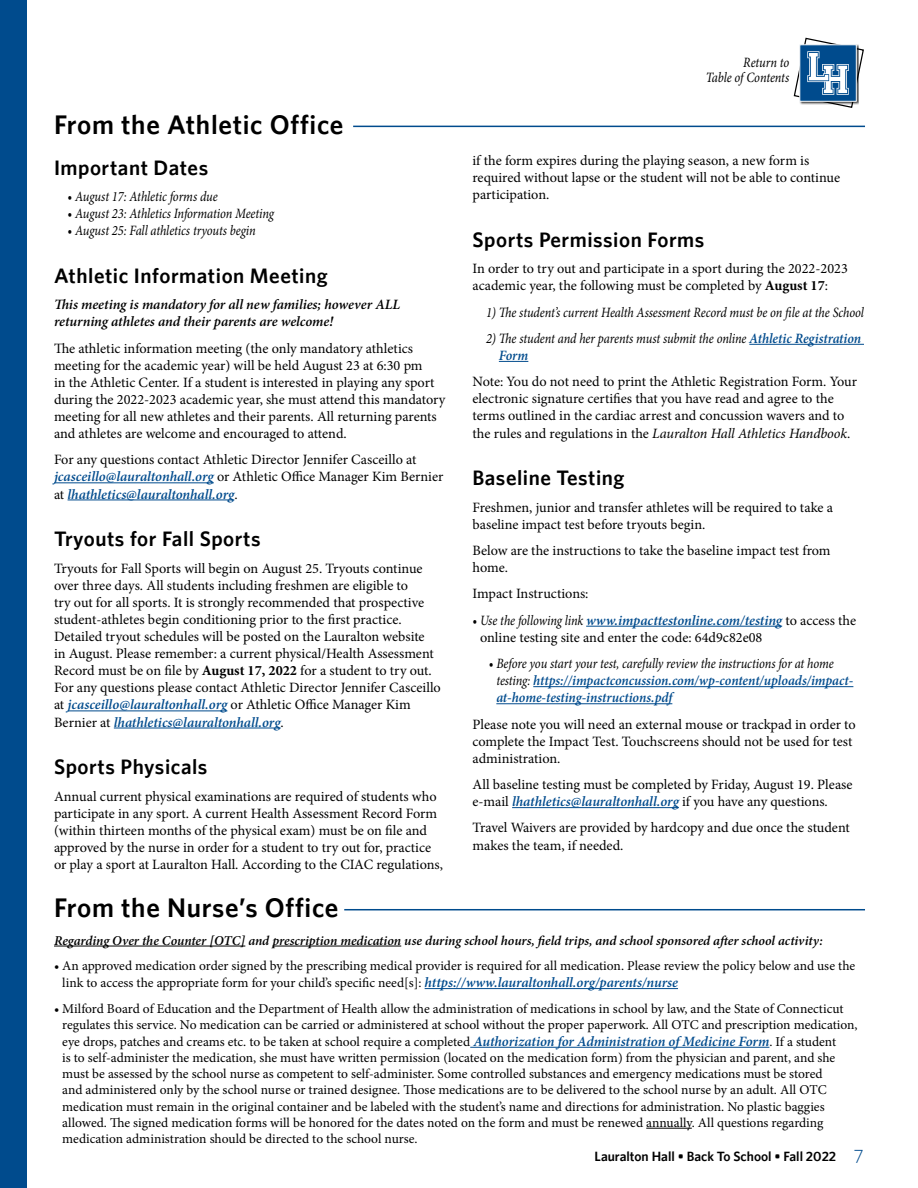
<style>
.page{position:relative;width:918px;height:1188px;background:#fff}
.page>*{position:absolute;margin:0;border:0;box-sizing:border-box;transform-origin:0 0}
.t1{font:600 27px "Whitney";letter-spacing:.025em;color:#000}
.t2{font:600 21px "Whitney";letter-spacing:.025em;color:#000}
.t3{font:14.25px/17.1px "Minion Pro";color:#000}
.t4{font:italic 14.25px/17.1px "Minion Pro";letter-spacing:-.01em;color:#000;scale:.87 1}
.t5{font:italic 600 14.25px/17.1px "Minion Pro";letter-spacing:-.005em;color:#004b8d;scale:.95 1}
.t6{font:italic 600 14.25px/17.1px "Minion Pro";letter-spacing:-.005em;color:#000}
.t7{font:13.5px/16.4px "Minion Pro";color:#000}
.t8{font:italic 600 13.5px "Minion Pro";letter-spacing:-.005em;color:#000}
.t9{font:600 13.5px "Whitney";color:#000}
.s1{font-weight:600;font-style:italic;color:#004b8d}
.s2{font-weight:700}
.s3{font-weight:600;color:#004b8d}
.s4{font-style:italic}
.s5{font-weight:400;color:#000}
.s6{font-weight:600;font-style:italic;font-size:14.25px;color:#004b8d}
.s7{font-weight:300;font-size:19.5px;color:#004b8d}
</style>
<div class="page">
<div style="left:0;top:0;width:27px;height:1188px;background:#004b8d"></div>
<hr style="left:54px;top:482px;width:160px;height:1px;background:#004b8d">
<hr style="left:68px;top:500px;width:166px;height:1px;background:#004b8d">
<hr style="left:68px;top:711px;width:159px;height:1px;background:#004b8d">
<hr style="left:114px;top:728px;width:167px;height:1px;background:#004b8d">
<hr style="left:749px;top:344px;width:115px;height:1px;background:#004b8d">
<svg style="left:499px;top:361px;width:29px;height:1px"></svg>
<hr style="left:586px;top:626px;width:196px;height:1px;background:#004b8d">
<hr style="left:533px;top:686px;width:320px;height:1px;background:#004b8d">
<hr style="left:496px;top:703px;width:176px;height:1px;background:#004b8d">
<hr style="left:512px;top:807px;width:167px;height:1px;background:#004b8d">
<hr style="left:353px;top:126px;width:512px;height:1px;background:#004b8d">
<hr style="left:344px;top:909px;width:521px;height:1px;background:#004b8d">
<hr style="left:54px;top:946px;width:191px;height:1px;background:#000">
<hr style="left:272px;top:946px;width:129px;height:1px;background:#000">
<hr style="left:425px;top:988px;width:253px;height:1px;background:#004b8d">
<hr style="left:470px;top:1047px;width:299px;height:1px;background:#004b8d">
<hr style="left:646px;top:1128px;width:46px;height:1px;background:#000">
<svg style="left:793px;top:37px;width:71px;height:71px"></svg>
<h1 class="t1" style="left:54px;top:108px;width:291px">From the Athletic Office</h1>
<h2 class="t2" style="left:54px;top:154px;width:156px">Important Dates</h2>
<p class="t4" style="left:68px;top:188px;width:174px">• August 17: Athletic forms due</p>
<p class="t4" style="left:68px;top:205px;width:239px">• August 23: Athletics Information Meeting</p>
<p class="t4" style="left:68px;top:222px;width:218px">• August 25: Fall athletics tryouts begin</p>
<h2 class="t2" style="left:54px;top:263px;width:275px">Athletic Information Meeting</h2>
<p class="t6" style="left:54px;top:296px;width:348px">This meeting is mandatory for all new families; however ALL returning athletes and their parents are welcome!</p>
<p class="t3" style="left:54px;top:339px;width:393px">The athletic information meeting (the only mandatory athletics meeting for the academic year) will be held August 23 at 6:30 pm<br>in the Athletic Center. If a student is interested in playing any sport during the 2022-2023 academic year, she must attend this mandatory meeting for all new athletes and their parents. All returning parents and athletes are welcome and encouraged to attend.</p>
<p class="t3" style="left:54px;top:451px;width:391px">For any questions contact Athletic Director Jennifer Casceillo at <span class="s1">jcasceillo@lauraltonhall.org</span> or Athletic Office Manager Kim Bernier at <span class="s1">lhathletics@lauraltonhall.org</span>.</p>
<h2 class="t2" style="left:54px;top:526px;width:208px">Tryouts for Fall Sports</h2>
<p class="t3" style="left:54px;top:560px;width:388px">Tryouts for Fall Sports will begin on August 25. Tryouts continue over three days. All students including freshmen are eligible to<br>try out for all sports. It is strongly recommended that prospective student-athletes begin conditioning prior to the first practice.<br>Detailed tryout schedules will be posted on the Lauralton website<br>in August. Please remember: a current physical/Health Assessment Record must be on file by <span class="s2">August 17, 2022</span> for a student to try out.<br>For any questions please contact Athletic Director Jennifer Casceillo at <span class="s1">jcasceillo@lauraltonhall.org</span> or Athletic Office Manager Kim Bernier at <span class="s1">lhathletics@lauraltonhall.org</span>.</p>
<h2 class="t2" style="left:54px;top:754px;width:155px">Sports Physicals</h2>
<p class="t3" style="left:54px;top:788px;width:391px">Annual current physical examinations are required of students who participate in any sport. A current Health Assessment Record Form (within thirteen months of the physical exam) must be on file and approved by the nurse in order for a student to try out for, practice or play a sport at Lauralton Hall. According to the CIAC regulations,</p>
<p class="t4" style="left:706px;top:55px;width:98px;line-height:15.1px;text-align:right">Return to<br>Table of Contents</p>
<p class="t3" style="left:472px;top:152px;width:369px">if the form expires during the playing season, a new form is required without lapse or the student will not be able to continue participation.</p>
<h2 class="t2" style="left:472px;top:227px;width:233px">Sports Permission Forms</h2>
<p class="t3" style="left:472px;top:260px;width:377px">In order to try out and participate in a sport during the 2022-2023 academic year, the following must be completed by <span class="s2">August 17</span>:</p>
<p class="t4" style="left:486px;top:303px;width:436px">1) The student’s current Health Assessment Record must be on file at the School</p>
<p class="t4" style="left:499px;top:330px;width:418px;text-indent:-13px">2) The student and her parents must submit the online <span class="s3">Athletic Registration<br>Form</span></p>
<p class="t3" style="left:472px;top:373px;width:386px">Note: You do not need to print the Athletic Registration Form. Your electronic signature certifies that you have read and agree to the terms outlined in the cardiac arrest and concussion wavers and to the rules and regulations in the <span class="s4">Lauralton Hall Athletics Handbook</span>.</p>
<h2 class="t2" style="left:472px;top:465px;width:154px">Baseline Testing</h2>
<p class="t3" style="left:472px;top:499px;width:362px">Freshmen, junior and transfer athletes will be required to take a baseline impact test before tryouts begin.</p>
<p class="t3" style="left:472px;top:542px;width:360px">Below are the instructions to take the baseline impact test from home.</p>
<p class="t3" style="left:472px;top:585px;width:118px">Impact Instructions:</p>
<p class="t3" style="left:480px;top:612px;width:378px;text-indent:-8px"><span class="s4">• Use the following link</span> <span class="s1">www.impacttestonline.com/testing</span> to access the online testing site and enter the code: 64d9c82e08</p>
<p class="t5" style="left:496px;top:655px;width:377px;text-indent:-8px"><span class="s5">• Before you start your test, carefully review the instructions for at home testing:</span> https://impactconcussion.com/wp-content/uploads/impact&shy;at-home-testing-instructions.pdf</p>
<p class="t3" style="left:472px;top:716px;width:385px">Please note you will need an external mouse or trackpad in order to complete the Impact Test. Touchscreens should not be used for test administration.</p>
<p class="t3" style="left:472px;top:776px;width:382px">All baseline testing must be completed by Friday, August 19. Please e-mail <span class="s1">lhathletics@lauraltonhall.org</span> if you have any questions.</p>
<p class="t3" style="left:472px;top:819px;width:379px">Travel Waivers are provided by hardcopy and due once the student makes the team, if needed.</p>
<h1 class="t1" style="left:54px;top:891px;width:286px">From the Nurse’s Office</h1>
<p class="t8" style="left:54px;top:931px;width:770px">Regarding Over the Counter [OTC] and prescription medication use during school hours, field trips, and school sponsored after school activity:</p>
<p class="t7" style="left:62px;top:957px;width:794px;line-height:17.1px;text-indent:-8px">• An approved medication order signed by the prescribing medical provider is required for all medication. Please review the policy below and use the link to access the appropriate form for your child’s specific need[s]: <span class="s6">https://www.lauraltonhall.org/parents/nurse</span></p>
<p class="t7" style="left:62px;top:1000px;width:797px;text-indent:-8px">• Milford Board of Education and the Department of Health allow the administration of medications in school by law, and the State of Connecticut regulates this service. No medication can be carried or administered at school without the proper paperwork. All OTC and prescription medication, eye drops, patches and creams etc. to be taken at school require a completed <span class="s6">Authorization for Administration of Medicine Form</span>. If a student<br>is to self-administer the medication, she must have written permission (located on the medication form) from the physician and parent, and she must be assessed by the school nurse as competent to self-administer. Some controlled substances and emergency medications must be stored<br>and administered only by the school nurse or trained designee. Those medications are to be delivered to the school nurse by an adult. All OTC medication must remain in the original container and be labeled with the student’s name and directions for administration. No plastic baggies allowed. The signed medication forms will be honored for the dates noted on the form and must be renewed annually. All questions regarding medication administration should be directed to the school nurse.</p>
<p class="t9" style="left:595px;top:1149px;width:271px">Lauralton Hall • Back To School • Fall 2022 <span class="s7">7</span></p>
</div>
